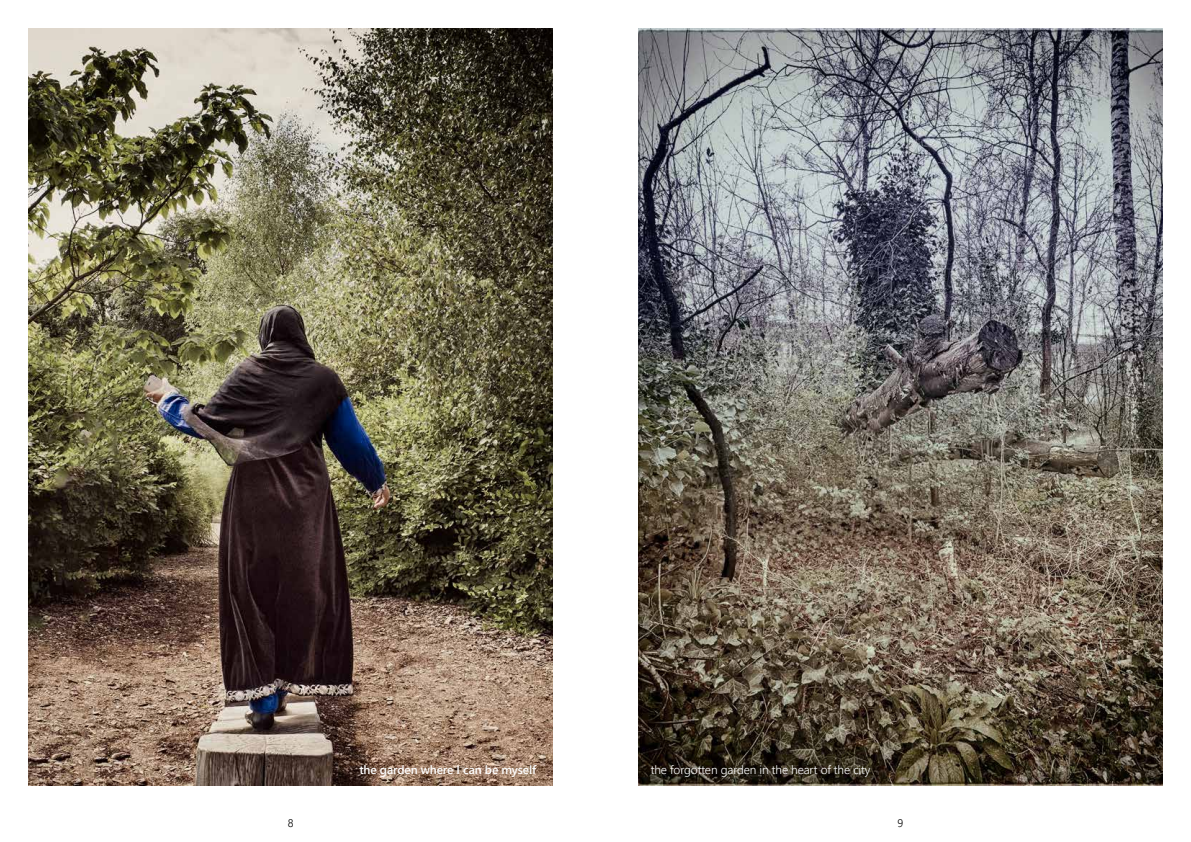
<style>
.page{position:relative;width:1191px;height:842px;background:#fff}
.page>*{position:absolute;margin:0;border:0;box-sizing:border-box;transform-origin:0 0}
.t1{font:300 12px "Segoe UI";letter-spacing:-.01em;color:#fff}
.t2{font:600 12px "Segoe UI";letter-spacing:-.01em;color:#fff}
.t3{font:300 11px "Segoe UI";color:#000}
</style>
<div class="page">
<img style="left:28px;top:28px;width:525px;height:757px">
<img style="left:638px;top:28px;width:524px;height:757px">
<p class="t2" style="left:359px;top:759px;width:178px">the garden where I can be myself</p>
<p class="t1" style="left:651px;top:759px;width:221px">the forgotten garden in the heart of the city</p>
<p class="t3" style="left:288px;top:813px;width:7px">8</p>
<p class="t3" style="left:897px;top:813px;width:7px">9</p>
</div>
